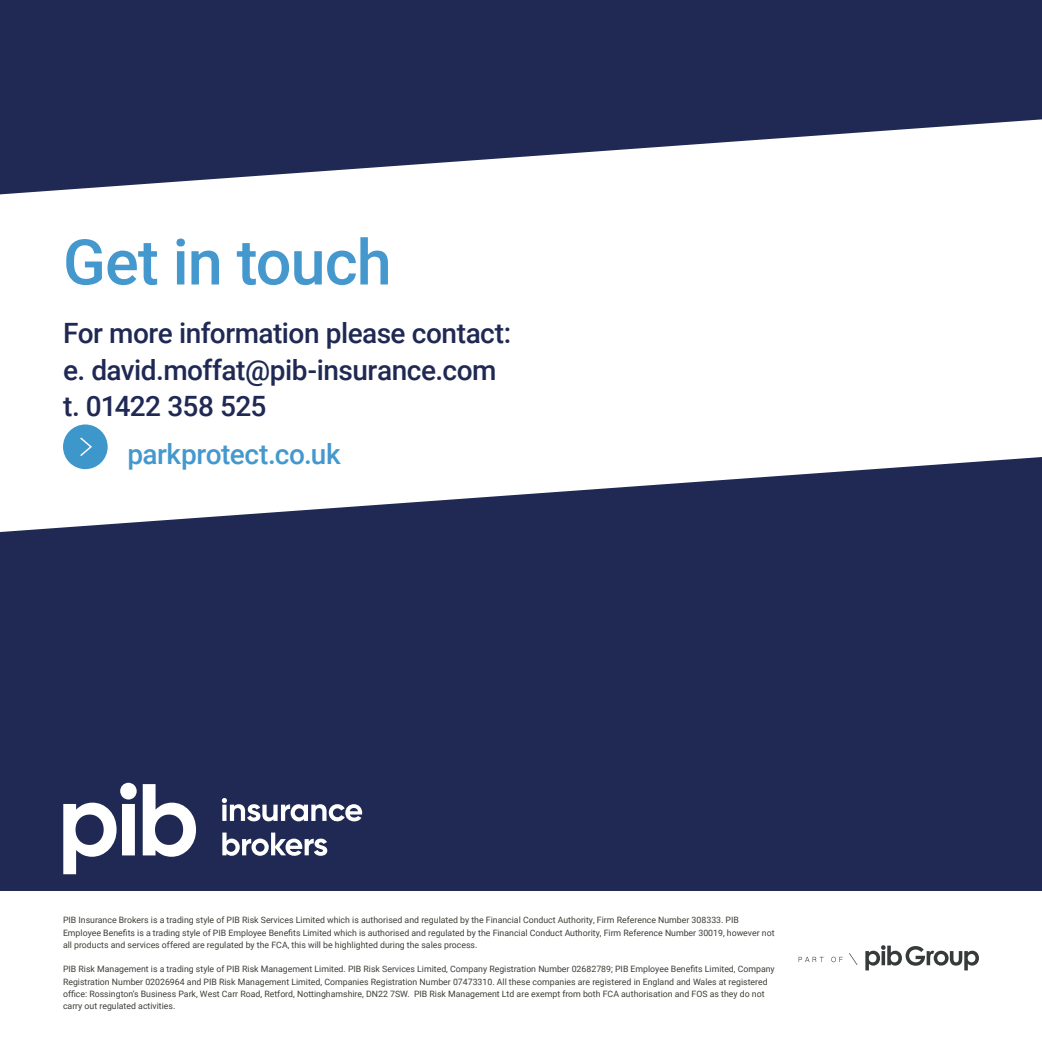
<style>
.page{position:relative;width:1042px;height:1042px;background:#1f2954}
.page>*{position:absolute;margin:0;border:0;box-sizing:border-box;transform-origin:0 0}
.t1{font:500 63px "Roboto";letter-spacing:-.015em;color:#4598ce}
.t2{font:500 28px/36.8px "Roboto";letter-spacing:-.015em;color:#1f2954}
.t3{font:500 28px "Roboto";letter-spacing:-.015em;color:#4598ce}
.t4{font:8.75px/12.2px "Roboto";color:#3f3e38}
</style>
<div class="page">
<svg style="left:0;top:119px;width:1042px;height:413px;fill:#fff"></svg>
<div style="left:0;top:891px;width:1042px;height:151px;background:#fff"></div>
<svg style="left:222px;top:832px;width:105px;height:24px"></svg>
<svg style="left:222px;top:798px;width:140px;height:24px"></svg>
<svg style="left:63px;top:783px;width:74px;height:91px"></svg>
<svg style="left:143px;top:784px;width:53px;height:73px"></svg>
<svg style="left:865px;top:945px;width:114px;height:25px"></svg>
<svg style="left:798px;top:957px;width:25px;height:5px"></svg>
<svg style="left:831px;top:956px;width:11px;height:6px"></svg>
<svg style="left:849px;top:953px;width:8px;height:12px"></svg>
<div style="left:63px;top:424px;width:45px;height:45px;background:#3e97cb;border-radius:50%"></div>
<svg style="left:80px;top:437px;width:12px;height:19px"></svg>
<h1 class="t1" style="left:63px;top:218px;width:330px">Get in touch</h1>
<h2 class="t2" style="left:63px;top:313px;width:449px">For more information please contact: e. david.moffat@pib-insurance.com t. 01422 358 525</h2>
<h2 class="t3" style="left:127px;top:434px;width:215px">parkprotect.co.uk</h2>
<p class="t4" style="left:63px;top:914px;width:713px">PIB Insurance Brokers is a trading style of PIB Risk Services Limited which is authorised and regulated by the Financial Conduct Authority, Firm Reference Number 308333. PIB<br>Employee Benefits is a trading style of PIB Employee Benefits Limited which is authorised and regulated by the Financial Conduct Authority, Firm Reference Number 30019, however not all products and services offered are regulated by the FCA, this will be highlighted during the sales process.</p>
<p class="t4" style="left:63px;top:963px;width:713px">PIB Risk Management is a trading style of PIB Risk Management Limited. PIB Risk Services Limited, Company Registration Number 02682789; PIB Employee Benefits Limited, Company Registration Number 02026964 and PIB Risk Management Limited, Companies Registration Number 07473310. All these companies are registered in England and Wales at registered office: Rossington’s Business Park, West Carr Road, Retford, Nottinghamshire, DN22 7SW. PIB Risk Management Ltd are exempt from both FCA authorisation and FOS as they do not carry out regulated activities.</p>
</div>
